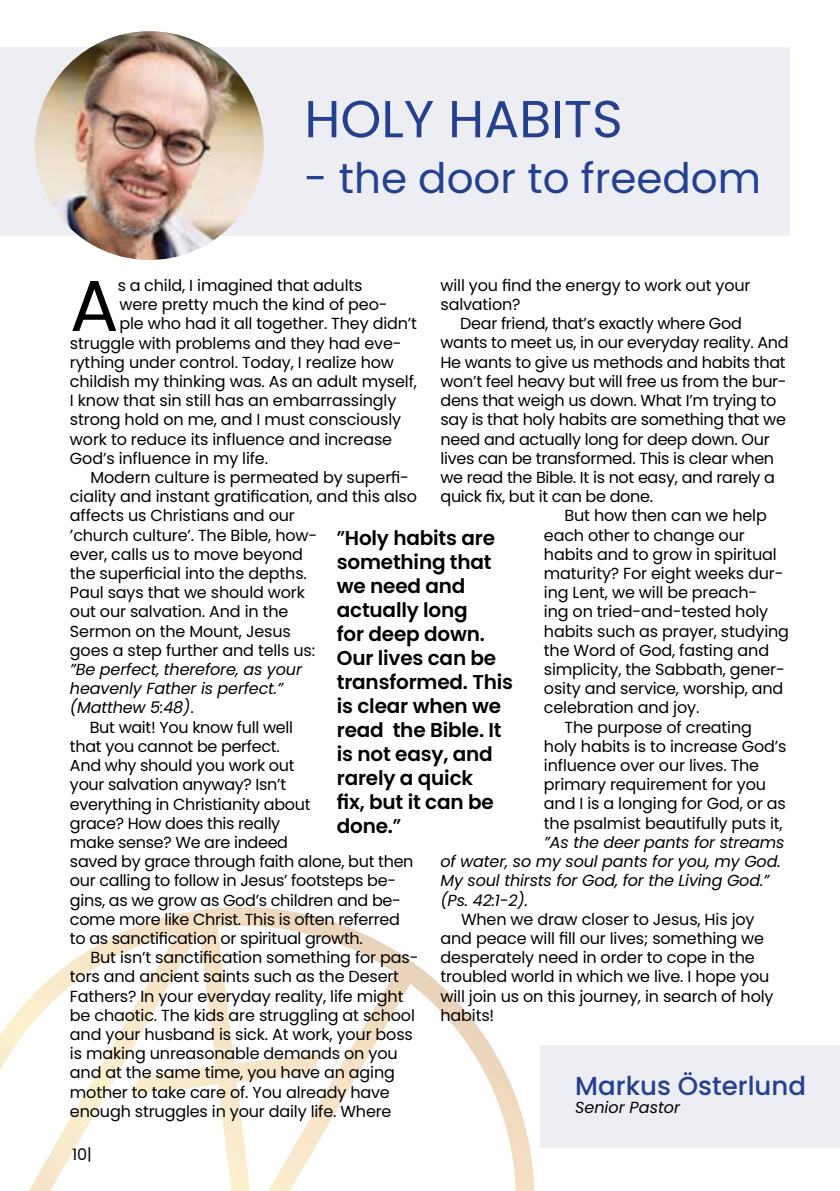
<style>
.page{position:relative;width:840px;height:1191px;background:#fff}
.page>*{position:absolute;margin:0;border:0;box-sizing:border-box;transform-origin:0 0}
.t1{font:72px "Poppins";color:#000}
.t2{font:52px "Poppins";color:#24408f}
.t3{font:42px "Poppins";color:#24408f}
.t4{font:500 26px "Poppins";color:#24408f}
.t5{font:600 20px/24px "Poppins";letter-spacing:-.01em;color:#000}
.t6{font:16px/19.2px "Poppins";letter-spacing:-.01em;color:#000}
.t7{font:italic 16px/19.2px "Poppins";letter-spacing:-.01em;color:#000}
.s1{font-style:normal}
.s2{font-weight:500}
</style>
<div class="page">
<svg style="left:0;top:907px;width:551px;height:284px"></svg>
<div style="left:0;top:47px;width:788px;height:189px;background:#ededf4"></div>
<img style="left:35px;top:31px;width:228px;height:229px;border-radius:114px">
<div style="left:540px;top:1045px;width:299px;height:102px;background:#ededf4"></div>
<h2 class="t2" style="left:304px;top:89px;width:319px">HOLY HABITS</h2>
<h3 class="t3" style="left:304px;top:154px;width:458px">- the door to freedom</h3>
<p class="t6" style="left:440px;top:276px;width:311px">will you find the energy to work out your salvation?</p>
<p class="t6" style="left:460px;top:314px;width:283px">Dear friend, that’s exactly where God</p>
<p class="t6" style="left:440px;top:333px;width:349px">wants to meet us, in our everyday reality. And</p>
<p class="t6" style="left:440px;top:352px;width:346px">He wants to give us methods and habits that</p>
<p class="t6" style="left:440px;top:372px;width:347px">won’t feel heavy but will free us from the bur-</p>
<p class="t6" style="left:440px;top:391px;width:337px">dens that weigh us down. What I’m trying to</p>
<p class="t6" style="left:440px;top:410px;width:347px">say is that holy habits are something that we</p>
<p class="t6" style="left:440px;top:429px;width:330px">need and actually long for deep down. Our</p>
<p class="t6" style="left:440px;top:448px;width:335px">lives can be transformed. This is clear when</p>
<p class="t6" style="left:440px;top:468px;width:336px">we read the Bible. It is not easy, and rarely a</p>
<p class="t6" style="left:440px;top:487px;width:214px">quick fix, but it can be done.</p>
<p class="t6" style="left:564px;top:506px;width:204px">But how then can we help</p>
<p class="t6" style="left:543px;top:525px;width:202px">each other to change our</p>
<p class="t6" style="left:543px;top:544px;width:234px">habits and to grow in spiritual</p>
<p class="t6" style="left:543px;top:564px;width:241px">maturity? For eight weeks dur-</p>
<p class="t6" style="left:543px;top:583px;width:215px">ing Lent, we will be preach-</p>
<p class="t6" style="left:543px;top:602px;width:226px">ing on tried-and-tested holy</p>
<p class="t6" style="left:543px;top:621px;width:246px">habits such as prayer, studying</p>
<p class="t6" style="left:543px;top:640px;width:226px">the Word of God, fasting and</p>
<p class="t6" style="left:543px;top:660px;width:242px">simplicity, the Sabbath, gener-</p>
<p class="t6" style="left:543px;top:679px;width:241px">osity and service, worship, and</p>
<p class="t6" style="left:543px;top:698px;width:157px">celebration and joy.</p>
<p class="t6" style="left:564px;top:717px;width:189px">The purpose of creating</p>
<p class="t6" style="left:543px;top:736px;width:244px">holy habits is to increase God’s</p>
<p class="t6" style="left:543px;top:756px;width:217px">influence over our lives. The</p>
<p class="t6" style="left:543px;top:775px;width:223px">primary requirement for you</p>
<p class="t6" style="left:543px;top:794px;width:243px">and I is a longing for God, or as</p>
<p class="t6" style="left:543px;top:813px;width:240px">the psalmist beautifully puts it,</p>
<p class="t7" style="left:440px;top:832px;width:345px;text-indent:103px">”As the deer pants for streams of water, so my soul pants for you, my God.<br>My soul thirsts for God, for the Living God.” (Ps. 42:1-2).</p>
<p class="t6" style="left:440px;top:909px;width:334px;text-indent:21px">When we draw closer to Jesus, His joy and peace will fill our lives; something we desperately need in order to cope in the troubled world in which we live. I hope you will join us on this journey, in search of holy habits!</p>
<h1 class="t1" style="left:70px;top:264px;width:50px">A</h1>
<p class="t6" style="left:118px;top:276px;width:246px">s a child, I imagined that adults</p>
<p class="t6" style="left:119px;top:295px;width:269px">were pretty much the kind of peo-</p>
<p class="t6" style="left:119px;top:314px;width:299px">ple who had it all together. They didn’t</p>
<p class="t6" style="left:70px;top:333px;width:333px">struggle with problems and they had eve-</p>
<p class="t6" style="left:70px;top:352px;width:325px">rything under control. Today, I realize how</p>
<p class="t6" style="left:70px;top:372px;width:348px">childish my thinking was. As an adult myself,</p>
<p class="t6" style="left:70px;top:391px;width:328px">I know that sin still has an embarrassingly</p>
<p class="t6" style="left:70px;top:410px;width:332px">strong hold on me, and I must consciously</p>
<p class="t6" style="left:70px;top:429px;width:323px">work to reduce its influence and increase</p>
<p class="t6" style="left:70px;top:448px;width:199px">God’s influence in my life.</p>
<p class="t6" style="left:90px;top:468px;width:320px">Modern culture is permeated by superfi-</p>
<p class="t6" style="left:70px;top:487px;width:348px">ciality and instant gratification, and this also</p>
<p class="t6" style="left:70px;top:506px;width:226px">affects us Christians and our</p>
<p class="t6" style="left:70px;top:525px;width:249px">’church culture’. The Bible, how-</p>
<p class="t6" style="left:70px;top:544px;width:234px">ever, calls us to move beyond</p>
<p class="t6" style="left:70px;top:564px;width:238px">the superficial into the depths.</p>
<p class="t6" style="left:70px;top:583px;width:236px">Paul says that we should work</p>
<p class="t6" style="left:70px;top:602px;width:220px">out our salvation. And in the</p>
<p class="t6" style="left:70px;top:621px;width:222px">Sermon on the Mount, Jesus</p>
<p class="t6" style="left:70px;top:640px;width:246px">goes a step further and tells us:</p>
<p class="t7" style="left:70px;top:660px;width:233px">”Be perfect, therefore, as your heavenly Father is perfect.” (Matthew 5:48)<span class="s1">.</span></p>
<p class="t6" style="left:70px;top:717px;width:345px;text-indent:20px">But wait! You know full well<br>that you cannot be perfect.<br>And why should you work out<br>your salvation anyway? Isn’t<br>everything in Christianity about<br>grace? How does this really<br>make sense? We are indeed<br>saved by grace through faith alone, but then our calling to follow in Jesus’ footsteps be&shy;gins, as we grow as God’s children and be&shy;come more like Christ. This is often referred to as sanctification or spiritual growth.</p>
<p class="t6" style="left:70px;top:948px;width:350px;text-indent:21px">But isn’t sanctification something for pas&shy;tors and ancient saints such as the Desert Fathers? In your everyday reality, life might be chaotic. The kids are struggling at school and your husband is sick. At work, your boss is making unreasonable demands on you and at the same time, you have an aging mother to take care of. You already have enough struggles in your daily life. Where</p>
<p class="t5" style="left:336px;top:526px;width:178px"><span class="s2">”</span>Holy habits are something that we need and actually long<br>for deep down.<br>Our lives can be transformed. This is clear when we read the Bible. It is not easy, and rarely a quick<br>fix, but it can be done.<span class="s2">”</span></p>
<h3 class="t4" style="left:574px;top:1070px;width:232px">Markus Österlund</h3>
<p class="t7" style="left:574px;top:1097px;width:106px">Senior Pastor</p>
<p class="t6" style="left:72px;top:1144px;width:21px">10|</p>
</div>
